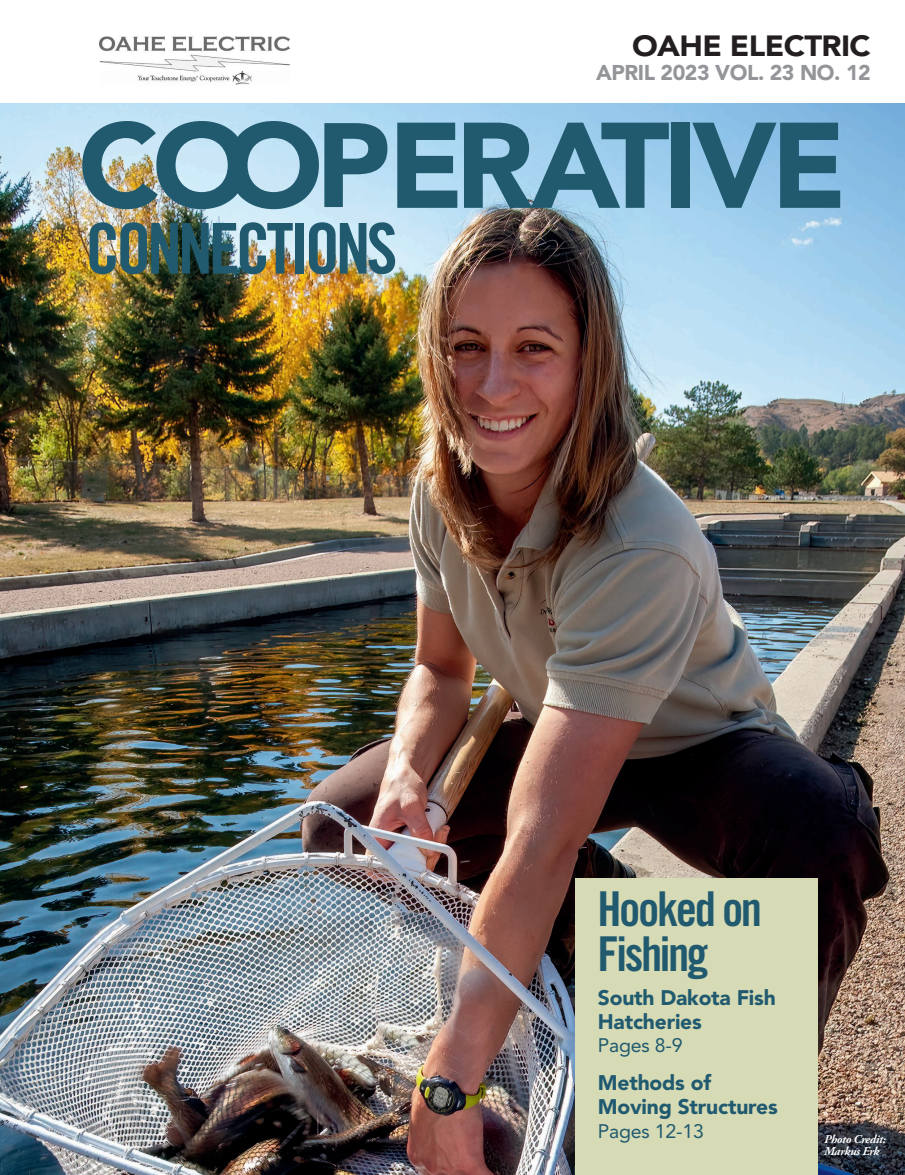
<style>
.page{position:relative;width:905px;height:1175px;background:#fff}
.page>*{position:absolute;margin:0;border:0;box-sizing:border-box;transform-origin:0 0}
.t1{font:900 120.3px "Avenir LT Pro";letter-spacing:-.055em;color:#215a6f}
.t2{font:70.05px "Trade Gothic LT Pro Bd Cn 20";letter-spacing:-.06em;color:#215a6f}
.t3{font:48px/45px "Trade Gothic LT Pro Bd Cn 20";letter-spacing:-.05em;color:#215a6f}
.t4{font:900 28.95px "Avenir LT Pro";letter-spacing:-.02em;color:#231f20;scale:1.07 1}
.t5{font:900 21.3px "Avenir LT Pro";letter-spacing:-.02em;color:#939598}
.t6{font:900 21px/23.9px "Avenir LT Pro";letter-spacing:-.01em;color:#215a6f}
.t7{font:19.5px "Avenir LT Pro";letter-spacing:-.01em;color:#215a6f}
.t8{font:italic 700 12px/12px "Adobe Garamond Pro";letter-spacing:-.025em;color:#fff}
</style>
<div class="page">
<img style="left:0;top:103px;width:904px;height:1071px">
<div style="left:575px;top:878px;width:242px;height:296px;background:#d6dbb6"></div>
<svg style="left:82px;top:121px;width:305px;height:88px;background:#7099a7"></svg>
<img style="left:99px;top:36px;width:190px;height:49px">
<h3 class="t4" style="left:632px;top:29px;width:224px">OAHE ELECTRIC</h3>
<p class="t5" style="left:596px;top:60px;width:276px">APRIL 2023 VOL. 23 NO. 12</p>
<h1 class="t1" style="left:388px;top:93px;width:460px">ERATIVE</h1>
<h2 class="t2" style="left:85px;top:206px;width:314px">CONNECTIONS</h2>
<h3 class="t3" style="left:597px;top:885px;width:166px">Hooked on<br>Fishing</h3>
<p class="t6" style="left:598px;top:985px;width:179px">South Dakota Fish<br>Hatcheries</p>
<p class="t7" style="left:598px;top:1033px;width:86px">Pages 8-9</p>
<p class="t6" style="left:598px;top:1070px;width:181px">Methods of<br>Moving Structures</p>
<p class="t7" style="left:598px;top:1119px;width:108px">Pages 12-13</p>
<p class="t8" style="left:824px;top:1133px;width:63px">Photo Credit:<br>Markus Erk</p>
</div>
